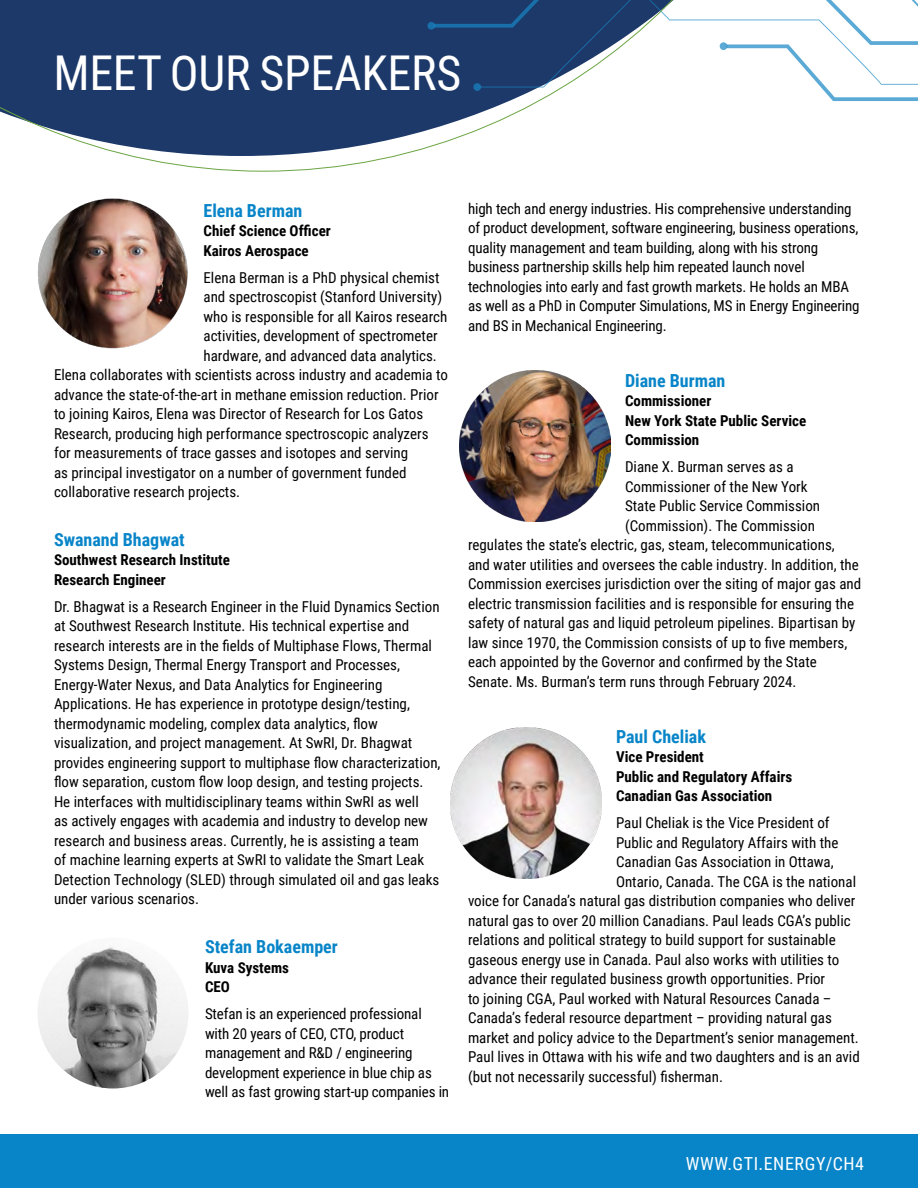
<style>
.page{position:relative;width:918px;height:1188px;background:#fff}
.page>*{position:absolute;margin:0;border:0;box-sizing:border-box;transform-origin:0 0}
.t1{font:48px "Roboto Condensed";letter-spacing:-.005em;color:#fff}
.t2{font:700 18px "Roboto Condensed";color:#0885c8}
.t3{font:18px "Roboto Condensed";letter-spacing:.035em;color:#fff}
.t4{font:15px/19.5px "Roboto Condensed";color:#000}
.t5{font:700 15px/19.5px "Roboto Condensed";color:#000}
</style>
<div class="page">
<div style="left:0;top:1134px;width:918px;height:54px;background:#0885c8"></div>
<svg style="left:838px;top:0;width:80px;height:101px"></svg>
<svg style="left:0;top:0;width:838px;height:172px"></svg>
<img style="left:459px;top:371px;width:151px;height:151px">
<img style="left:450px;top:728px;width:151px;height:151px">
<img style="left:38px;top:198px;width:150px;height:151px">
<img style="left:38px;top:938px;width:151px;height:151px;border-radius:76px">
<h1 class="t1" style="left:53px;top:39px;width:409px">MEET OUR SPEAKERS</h1>
<p class="t2" style="left:204px;top:198px;width:100px">Elena Berman</p>
<p class="t5" style="left:204px;top:221px;width:129px">Chief Science Officer<br>Kairos Aerospace</p>
<p class="t4" style="left:204px;top:267px;width:237px">Elena Berman is a PhD physical chemist</p>
<p class="t4" style="left:204px;top:287px;width:240px">and spectroscopist (Stanford University)</p>
<p class="t4" style="left:204px;top:306px;width:245px">who is responsible for all Kairos research</p>
<p class="t4" style="left:204px;top:326px;width:236px">activities, development of spectrometer</p>
<p class="t4" style="left:204px;top:345px;width:235px">hardware, and advanced data analytics.</p>
<p class="t4" style="left:54px;top:365px;width:395px">Elena collaborates with scientists across industry and academia to</p>
<p class="t4" style="left:54px;top:384px;width:386px">advance the state-of-the-art in methane emission reduction. Prior</p>
<p class="t4" style="left:54px;top:404px;width:371px">to joining Kairos, Elena was Director of Research for Los Gatos</p>
<p class="t4" style="left:54px;top:423px;width:376px">Research, producing high performance spectroscopic analyzers</p>
<p class="t4" style="left:54px;top:443px;width:356px">for measurements of trace gasses and isotopes and serving</p>
<p class="t4" style="left:54px;top:462px;width:354px">as principal investigator on a number of government funded</p>
<p class="t4" style="left:54px;top:482px;width:188px">collaborative research projects.</p>
<p class="t2" style="left:54px;top:527px;width:132px">Swanand Bhagwat</p>
<p class="t5" style="left:54px;top:550px;width:177px">Southwest Research Institute<br>Research Engineer</p>
<p class="t4" style="left:54px;top:596px;width:388px">Dr. Bhagwat is a Research Engineer in the Fluid Dynamics Section at Southwest Research Institute. His technical expertise and research interests are in the fields of Multiphase Flows, Thermal Systems Design, Thermal Energy Transport and Processes, Energy-Water Nexus, and Data Analytics for Engineering Applications. He has experience in prototype design/testing, thermodynamic modeling, complex data analytics, flow visualization, and project management. At SwRI, Dr. Bhagwat provides engineering support to multiphase flow characterization, flow separation, custom flow loop design, and testing projects.<br>He interfaces with multidisciplinary teams within SwRI as well<br>as actively engages with academia and industry to develop new research and business areas. Currently, he is assisting a team<br>of machine learning experts at SwRI to validate the Smart Leak Detection Technology (SLED) through simulated oil and gas leaks under various scenarios.</p>
<p class="t2" style="left:205px;top:934px;width:134px">Stefan Bokaemper</p>
<p class="t5" style="left:205px;top:957px;width:85px">Kuva Systems<br>CEO</p>
<p class="t4" style="left:205px;top:1003px;width:246px">Stefan is an experienced professional with 20 years of CEO, CTO, product management and R&amp;D / engineering development experience in blue chip as well as fast growing start-up companies in</p>
<p class="t4" style="left:468px;top:198px;width:393px">high tech and energy industries. His comprehensive understanding of product development, software engineering, business operations, quality management and team building, along with his strong business partnership skills help him repeated launch novel technologies into early and fast growth markets. He holds an MBA as well as a PhD in Computer Simulations, MS in Energy Engineering and BS in Mechanical Engineering.</p>
<p class="t2" style="left:625px;top:368px;width:102px">Diane Burman</p>
<p class="t5" style="left:625px;top:391px;width:183px">Commissioner<br>New York State Public Service<br>Commission</p>
<p class="t4" style="left:625px;top:457px;width:170px">Diane X. Burman serves as a</p>
<p class="t4" style="left:625px;top:476px;width:184px">Commissioner of the New York</p>
<p class="t4" style="left:625px;top:496px;width:197px">State Public Service Commission</p>
<p class="t4" style="left:625px;top:515px;width:191px">(Commission). The Commission</p>
<p class="t4" style="left:468px;top:535px;width:368px">regulates the state’s electric, gas, steam, telecommunications,</p>
<p class="t4" style="left:468px;top:554px;width:392px">and water utilities and oversees the cable industry. In addition, the</p>
<p class="t4" style="left:468px;top:574px;width:395px">Commission exercises jurisdiction over the siting of major gas and</p>
<p class="t4" style="left:468px;top:593px;width:388px">electric transmission facilities and is responsible for ensuring the</p>
<p class="t4" style="left:468px;top:613px;width:389px">safety of natural gas and liquid petroleum pipelines. Bipartisan by</p>
<p class="t4" style="left:468px;top:632px;width:381px">law since 1970, the Commission consists of up to five members,</p>
<p class="t4" style="left:468px;top:652px;width:350px">each appointed by the Governor and confirmed by the State</p>
<p class="t4" style="left:468px;top:671px;width:330px">Senate. Ms. Burman’s term runs through February 2024.</p>
<p class="t2" style="left:616px;top:724px;width:92px">Paul Cheliak</p>
<p class="t5" style="left:616px;top:747px;width:178px">Vice President<br>Public and Regulatory Affairs<br>Canadian Gas Association</p>
<p class="t4" style="left:616px;top:813px;width:215px">Paul Cheliak is the Vice President of</p>
<p class="t4" style="left:616px;top:832px;width:224px">Public and Regulatory Affairs with the</p>
<p class="t4" style="left:616px;top:852px;width:219px">Canadian Gas Association in Ottawa,</p>
<p class="t4" style="left:616px;top:871px;width:242px">Ontario, Canada. The CGA is the national</p>
<p class="t4" style="left:468px;top:891px;width:389px">voice for Canada’s natural gas distribution companies who deliver</p>
<p class="t4" style="left:468px;top:910px;width:384px">natural gas to over 20 million Canadians. Paul leads CGA’s public</p>
<p class="t4" style="left:468px;top:930px;width:369px">relations and political strategy to build support for sustainable</p>
<p class="t4" style="left:468px;top:949px;width:373px">gaseous energy use in Canada. Paul also works with utilities to</p>
<p class="t4" style="left:468px;top:969px;width:359px">advance their regulated business growth opportunities. Prior</p>
<p class="t4" style="left:468px;top:988px;width:365px">to joining CGA, Paul worked with Natural Resources Canada –</p>
<p class="t4" style="left:468px;top:1008px;width:365px">Canada’s federal resource department – providing natural gas</p>
<p class="t4" style="left:468px;top:1027px;width:392px">market and policy advice to the Department’s senior management.</p>
<p class="t4" style="left:468px;top:1047px;width:393px">Paul lives in Ottawa with his wife and two daughters and is an avid</p>
<p class="t4" style="left:468px;top:1066px;width:257px">(but not necessarily successful) fisherman.</p>
<p class="t3" style="left:686px;top:1151px;width:180px">WWW.GTI.ENERGY/CH4</p>
</div>
